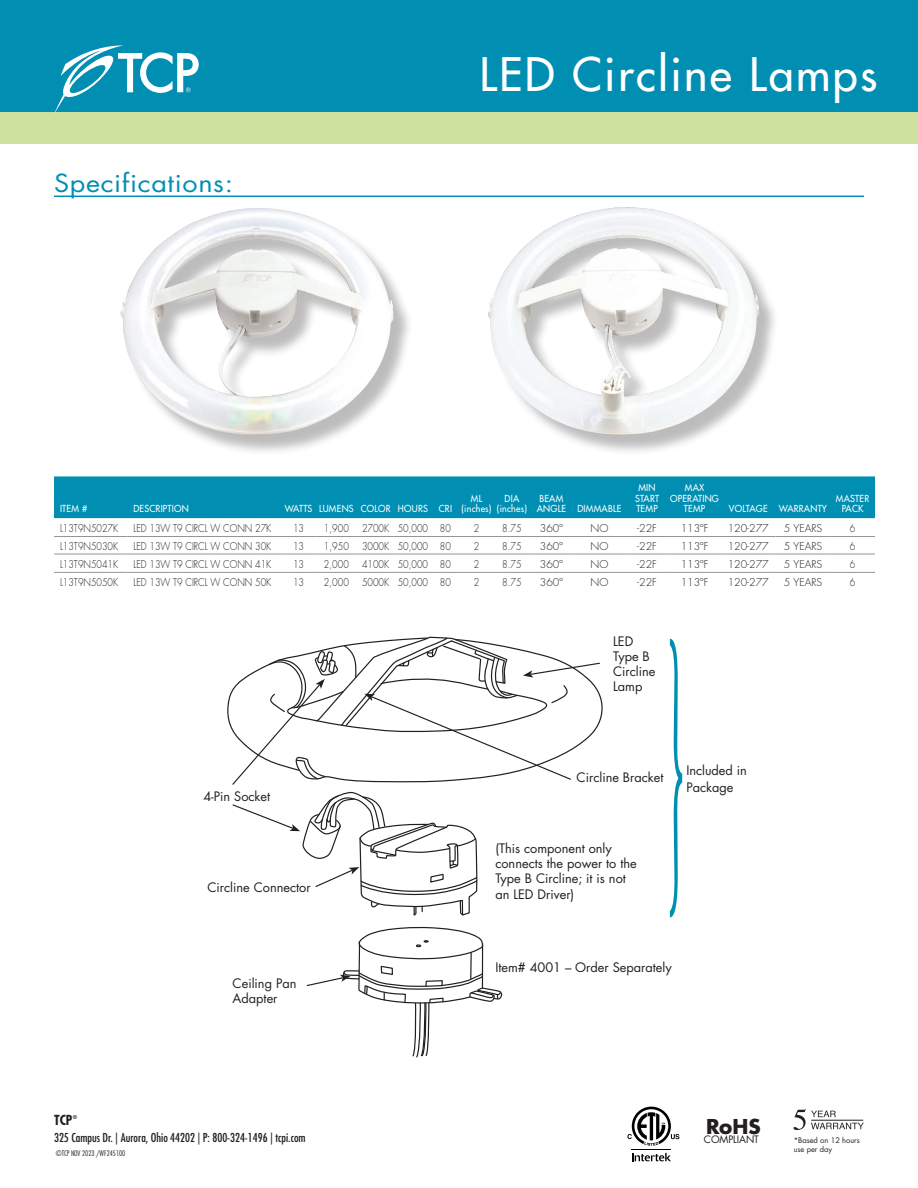
<style>
.page{position:relative;width:918px;height:1188px;background:#fff}
.page>*{position:absolute;margin:0;border:0;box-sizing:border-box;transform-origin:0 0}
.t1{font:500 45px "Futura Std";letter-spacing:.05em;color:#fff}
.t2{font:24.3px "Futura Std";letter-spacing:.025em;color:#008fb3;scale:1.11 1}
.t3{font:700 19.95px "Futura Std";color:#231f20}
.t4{font:700 condensed 13.5px "Futura Std";color:#231f20}
.t5{font:12.75px/15.3px "Futura Std";color:#231f20}
.t6{font:condensed 12px "Futura Std";color:#231f20}
.t7{font:300 10.5px "Futura Std";color:#231f20;scale:.85 1}
.t8{font:300 10.5px "Futura Std";color:#231f20}
.t9{font:10.05px "Futura Std";letter-spacing:-.01em;color:#231f20}
.t10{font:500 9.45px/10.5px "Futura Std";letter-spacing:.025em;color:#fff;text-align:center;scale:.94 1}
.t11{font:7.5px/9px "Futura Std";color:#231f20}
.t12{font:300 condensed 7.5px "Futura Std";color:#231f20}
.t13{font:700 condensed 5.25px "Futura Std";color:#231f20}
</style>
<div class="page">
<div style="left:0;top:112px;width:918px;height:32px;background:#cde29e"></div>
<div style="left:0;top:0;width:918px;height:112px;background:#008fb3"></div>
<svg style="left:794px;top:1109px;width:70px;height:21px"></svg>
<div style="left:54px;top:476px;width:821px;height:42px;background:#008fb3"></div>
<hr style="left:54px;top:536px;width:73px;height:1px;background:#939598">
<hr style="left:127px;top:536px;width:155px;height:1px;background:#939598">
<hr style="left:282px;top:536px;width:33px;height:1px;background:#939598">
<hr style="left:315px;top:536px;width:42px;height:1px;background:#939598">
<hr style="left:357px;top:536px;width:37px;height:1px;background:#939598">
<hr style="left:394px;top:536px;width:38px;height:1px;background:#939598">
<svg style="left:432px;top:536px;width:27px;height:1px"></svg>
<hr style="left:459px;top:536px;width:35px;height:1px;background:#939598">
<hr style="left:494px;top:536px;width:36px;height:1px;background:#939598">
<hr style="left:530px;top:536px;width:43px;height:1px;background:#939598">
<hr style="left:573px;top:536px;width:53px;height:1px;background:#939598">
<hr style="left:626px;top:536px;width:42px;height:1px;background:#939598">
<hr style="left:668px;top:536px;width:53px;height:1px;background:#939598">
<hr style="left:721px;top:536px;width:55px;height:1px;background:#939598">
<hr style="left:776px;top:536px;width:54px;height:1px;background:#939598">
<hr style="left:830px;top:536px;width:45px;height:1px;background:#939598">
<hr style="left:54px;top:554px;width:73px;height:1px;background:#939598">
<hr style="left:127px;top:554px;width:155px;height:1px;background:#939598">
<hr style="left:282px;top:554px;width:33px;height:1px;background:#939598">
<hr style="left:315px;top:554px;width:42px;height:1px;background:#939598">
<hr style="left:357px;top:554px;width:37px;height:1px;background:#939598">
<hr style="left:394px;top:554px;width:38px;height:1px;background:#939598">
<svg style="left:432px;top:554px;width:27px;height:1px"></svg>
<hr style="left:459px;top:554px;width:35px;height:1px;background:#939598">
<hr style="left:494px;top:554px;width:36px;height:1px;background:#939598">
<hr style="left:530px;top:554px;width:43px;height:1px;background:#939598">
<hr style="left:573px;top:554px;width:53px;height:1px;background:#939598">
<hr style="left:626px;top:554px;width:42px;height:1px;background:#939598">
<hr style="left:668px;top:554px;width:53px;height:1px;background:#939598">
<hr style="left:721px;top:554px;width:55px;height:1px;background:#939598">
<hr style="left:776px;top:554px;width:54px;height:1px;background:#939598">
<hr style="left:830px;top:554px;width:45px;height:1px;background:#939598">
<hr style="left:54px;top:572px;width:73px;height:1px;background:#939598">
<hr style="left:127px;top:572px;width:155px;height:1px;background:#939598">
<hr style="left:282px;top:572px;width:33px;height:1px;background:#939598">
<hr style="left:315px;top:572px;width:42px;height:1px;background:#939598">
<hr style="left:357px;top:572px;width:37px;height:1px;background:#939598">
<hr style="left:394px;top:572px;width:38px;height:1px;background:#939598">
<svg style="left:432px;top:572px;width:27px;height:1px"></svg>
<hr style="left:459px;top:572px;width:35px;height:1px;background:#939598">
<hr style="left:494px;top:572px;width:36px;height:1px;background:#939598">
<hr style="left:530px;top:572px;width:43px;height:1px;background:#939598">
<hr style="left:573px;top:572px;width:53px;height:1px;background:#939598">
<hr style="left:626px;top:572px;width:42px;height:1px;background:#939598">
<hr style="left:668px;top:572px;width:53px;height:1px;background:#939598">
<hr style="left:721px;top:572px;width:55px;height:1px;background:#939598">
<hr style="left:776px;top:572px;width:54px;height:1px;background:#939598">
<hr style="left:830px;top:572px;width:45px;height:1px;background:#939598">
<svg style="left:54px;top:45px;width:145px;height:69px"></svg>
<hr style="left:54px;top:196px;width:810px;height:1px;background:#008fb3">
<svg style="left:632px;top:1153px;width:39px;height:8px"></svg>
<hr style="left:632px;top:1149px;width:39px;height:1px;background:#000">
<svg style="left:627px;top:1107px;width:52px;height:39px"></svg>
<div style="left:124px;top:211px;width:290px;height:245px;background:#231f20;opacity:.3"></div>
<img style="left:120px;top:208px;width:273px;height:228px">
<div style="left:491px;top:210px;width:289px;height:246px;background:#231f20;opacity:.3"></div>
<img style="left:488px;top:207px;width:271px;height:228px">
<svg style="left:670px;top:639px;width:12px;height:278px"></svg>
<svg style="left:227px;top:637px;width:374px;height:421px"></svg>
<h2 class="t2" style="left:54px;top:168px;width:163px">Specifications:</h2>
<h1 class="t1" style="left:480px;top:46px;width:399px">LED Circline Lamps</h1>
<p class="t10" style="left:60px;top:503px;width:30px">ITEM #</p>
<p class="t10" style="left:133px;top:503px;width:60px">DESCRIPTION</p>
<p class="t10" style="left:285px;top:503px;width:180px">WATTS LUMENS COLOR HOURS CRI</p>
<p class="t10" style="left:461px;top:493px;width:34px">ML (inches)</p>
<p class="t10" style="left:497px;top:493px;width:34px">DIA (inches)</p>
<p class="t10" style="left:537px;top:493px;width:91px;text-align:left">BEAM<br>ANGLE DIMMABLE</p>
<p class="t10" style="left:635px;top:482px;width:27px">MIN<br>START<br>TEMP</p>
<p class="t10" style="left:670px;top:482px;width:53px">MAX<br>OPERATING<br>TEMP</p>
<p class="t10" style="left:729px;top:503px;width:106px">VOLTAGE WARRANTY</p>
<p class="t10" style="left:836px;top:493px;width:37px">MASTER<br>PACK</p>
<p class="t7" style="left:60px;top:521px;width:70px">L13T9N5027K</p>
<p class="t7" style="left:133px;top:521px;width:164px">LED 13W T9 CIRCL W CONN 27K</p>
<p class="t7" style="left:293px;top:521px;width:15px">13</p>
<p class="t7" style="left:324px;top:521px;width:31px">1,900</p>
<p class="t7" style="left:362px;top:521px;width:106px">2700K 50,000 80</p>
<p class="t7" style="left:474px;top:521px;width:8px">2</p>
<p class="t7" style="left:502px;top:521px;width:24px">8.75</p>
<p class="t8" style="left:540px;top:521px;width:24px">360º</p>
<p class="t8" style="left:590px;top:521px;width:19px">NO</p>
<p class="t8" style="left:637px;top:521px;width:21px">-22F</p>
<p class="t8" style="left:681px;top:521px;width:29px">113ºF</p>
<p class="t8" style="left:728px;top:521px;width:43px">120-277</p>
<p class="t8" style="left:784px;top:521px;width:40px">5 YEARS</p>
<p class="t7" style="left:850px;top:521px;width:8px">6</p>
<p class="t7" style="left:60px;top:539px;width:70px">L13T9N5030K</p>
<p class="t7" style="left:133px;top:539px;width:164px">LED 13W T9 CIRCL W CONN 30K</p>
<p class="t7" style="left:293px;top:539px;width:15px">13</p>
<p class="t7" style="left:324px;top:539px;width:31px">1,950</p>
<p class="t7" style="left:362px;top:539px;width:106px">3000K 50,000 80</p>
<p class="t7" style="left:474px;top:539px;width:8px">2</p>
<p class="t7" style="left:502px;top:539px;width:24px">8.75</p>
<p class="t8" style="left:540px;top:539px;width:24px">360º</p>
<p class="t8" style="left:590px;top:539px;width:19px">NO</p>
<p class="t8" style="left:637px;top:539px;width:21px">-22F</p>
<p class="t8" style="left:681px;top:539px;width:29px">113ºF</p>
<p class="t8" style="left:728px;top:539px;width:43px">120-277</p>
<p class="t8" style="left:784px;top:539px;width:40px">5 YEARS</p>
<p class="t7" style="left:850px;top:539px;width:8px">6</p>
<p class="t7" style="left:60px;top:557px;width:70px">L13T9N5041K</p>
<p class="t7" style="left:133px;top:557px;width:164px">LED 13W T9 CIRCL W CONN 41K</p>
<p class="t7" style="left:293px;top:557px;width:15px">13</p>
<p class="t7" style="left:324px;top:557px;width:31px">2,000</p>
<p class="t7" style="left:362px;top:557px;width:106px">4100K 50,000 80</p>
<p class="t7" style="left:474px;top:557px;width:8px">2</p>
<p class="t7" style="left:502px;top:557px;width:24px">8.75</p>
<p class="t8" style="left:540px;top:557px;width:24px">360º</p>
<p class="t8" style="left:590px;top:557px;width:19px">NO</p>
<p class="t8" style="left:637px;top:557px;width:21px">-22F</p>
<p class="t8" style="left:681px;top:557px;width:29px">113ºF</p>
<p class="t8" style="left:728px;top:557px;width:43px">120-277</p>
<p class="t8" style="left:784px;top:557px;width:40px">5 YEARS</p>
<p class="t7" style="left:850px;top:557px;width:8px">6</p>
<p class="t7" style="left:60px;top:576px;width:70px">L13T9N5050K</p>
<p class="t7" style="left:133px;top:576px;width:164px">LED 13W T9 CIRCL W CONN 50K</p>
<p class="t7" style="left:293px;top:576px;width:15px">13</p>
<p class="t7" style="left:324px;top:576px;width:31px">2,000</p>
<p class="t7" style="left:362px;top:576px;width:106px">5000K 50,000 80</p>
<p class="t7" style="left:474px;top:576px;width:8px">2</p>
<p class="t7" style="left:502px;top:576px;width:24px">8.75</p>
<p class="t8" style="left:540px;top:576px;width:24px">360º</p>
<p class="t8" style="left:590px;top:576px;width:19px">NO</p>
<p class="t8" style="left:637px;top:576px;width:21px">-22F</p>
<p class="t8" style="left:681px;top:576px;width:29px">113ºF</p>
<p class="t8" style="left:728px;top:576px;width:43px">120-277</p>
<p class="t8" style="left:784px;top:576px;width:40px">5 YEARS</p>
<p class="t7" style="left:850px;top:576px;width:8px">6</p>
<p class="t5" style="left:203px;top:788px;width:68px">4-Pin Socket</p>
<p class="t5" style="left:207px;top:880px;width:105px">Circline Connector</p>
<p class="t4" style="left:54px;top:1112px;width:20px">TCP</p>
<p class="t13" style="left:73px;top:1114px;width:6px">®</p>
<p class="t5" style="left:233px;top:975px;width:65px">Ceiling Pan<br>Adapter</p>
<p class="t6" style="left:54px;top:1131px;width:253px">325 Campus Dr. | Aurora, Ohio 44202 | P: 800-324-1496 | tcpi.com</p>
<p class="t12" style="left:56px;top:1149px;width:71px">©TCP NOV 2023 /WF245100</p>
<p class="t5" style="left:613px;top:633px;width:44px">LED<br>Type B<br>Circline<br>Lamp</p>
<p class="t5" style="left:577px;top:770px;width:88px">Circline Bracket</p>
<p class="t5" style="left:495px;top:841px;width:143px">(This component only connects the power to the<br>Type B Circline; it is not an LED Driver)</p>
<p class="t5" style="left:686px;top:763px;width:62px;line-height:16.5px">Included in<br>Package</p>
<p class="t5" style="left:495px;top:959px;width:178px">Item# 4001 – Order Separately</p>
<h3 class="t3" style="left:706px;top:1113px;width:56px">RoHS</h3>
<p class="t9" style="left:704px;top:1133px;width:57px">COMPLIANT</p>
<p class="t11" style="left:794px;top:1136px;width:68px">*Based on 12 hours use per day</p>
</div>
